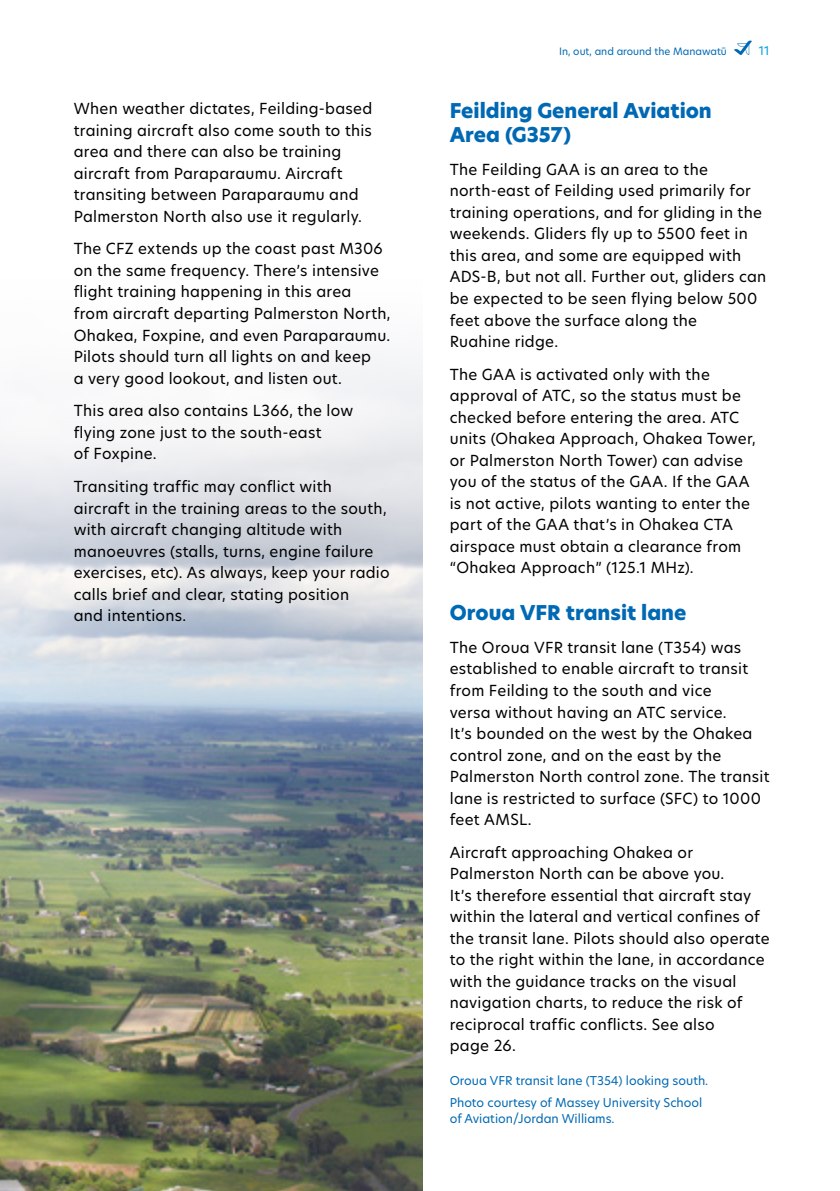
<style>
.page{position:relative;width:840px;height:1191px;background:#fff}
.page>*{position:absolute;margin:0;border:0;box-sizing:border-box;transform-origin:0 0}
.H2_Blue{font:800 20px/24px "New Hero";color:#0069b4}
.Body{font:15px/21.6px "New Hero";letter-spacing:.015em;color:#000}
.Captions{font:12px/16px "New Hero";color:#0069b4}
.t1{font:12px "New Hero";color:#00a3e2}
.t2{font:10px "New Hero";color:#0069b4}
</style>
<div class="page">
<img style="left:0;top:358px;width:422px;height:833px">
<svg style="left:734px;top:40px;width:17px;height:15px"></svg>
<p class="Body" style="left:74px;top:97px;width:300px">When weather dictates, Feilding-based training aircraft also come south to this area and there can also be training aircraft from Paraparaumu. Aircraft transiting between Paraparaumu and Palmerston North also use it regularly.</p>
<p class="Body" style="left:74px;top:238px;width:318px">The CFZ extends up the coast past M306 on the same frequency. There’s intensive flight training happening in this area<br>from aircraft departing Palmerston North, Ohakea, Foxpine, and even Paraparaumu.<br>Pilots should turn all lights on and keep<br>a very good lookout, and listen out.</p>
<p class="Body" style="left:74px;top:400px;width:281px">This area also contains L366, the low flying zone just to the south-east<br>of Foxpine.</p>
<p class="Body" style="left:74px;top:475px;width:317px">Transiting traffic may conflict with aircraft in the training areas to the south, with aircraft changing altitude with manoeuvres (stalls, turns, engine failure exercises, etc). As always, keep your radio calls brief and clear, stating position<br>and intentions.</p>
<p class="t2" style="left:558px;top:44px;width:169px">In, out, and around the Manawatū</p>
<p class="t1" style="left:758px;top:42px;width:12px">11</p>
<p class="H2_Blue" style="left:449px;top:99px;width:263px">Feilding General Aviation<br>Area (G357)</p>
<p class="Body" style="left:449px;top:158px;width:318px">The Feilding GAA is an area to the north-east of Feilding used primarily for training operations, and for gliding in the weekends. Gliders fly up to 5500 feet in this area, and some are equipped with ADS-B, but not all. Further out, gliders can be expected to be seen flying below 500 feet above the surface along the<br>Ruahine ridge.</p>
<p class="Body" style="left:449px;top:363px;width:307px">The GAA is activated only with the approval of ATC, so the status must be checked before entering the area. ATC units (Ohakea Approach, Ohakea Tower, or Palmerston North Tower) can advise you of the status of the GAA. If the GAA is not active, pilots wanting to enter the part of the GAA that’s in Ohakea CTA airspace must obtain a clearance from “Ohakea Approach” (125.1 MHz).</p>
<p class="H2_Blue" style="left:449px;top:601px;width:238px">Oroua VFR transit lane</p>
<p class="Body" style="left:449px;top:636px;width:321px">The Oroua VFR transit lane (T354) was established to enable aircraft to transit from Feilding to the south and vice<br>versa without having an ATC service.<br>It’s bounded on the west by the Ohakea control zone, and on the east by the Palmerston North control zone. The transit lane is restricted to surface (SFC) to 1000 feet AMSL.</p>
<p class="Body" style="left:449px;top:841px;width:321px">Aircraft approaching Ohakea or Palmerston North can be above you.<br>It’s therefore essential that aircraft stay within the lateral and vertical confines of the transit lane. Pilots should also operate to the right within the lane, in accordance with the guidance tracks on the visual navigation charts, to reduce the risk of reciprocal traffic conflicts. See also<br>page 26.</p>
<p class="Captions" style="left:449px;top:1072px;width:260px">Oroua VFR transit lane (T354) looking south.</p>
<p class="Captions" style="left:449px;top:1094px;width:254px">Photo courtesy of Massey University School of Aviation/Jordan Williams.</p>
</div>
